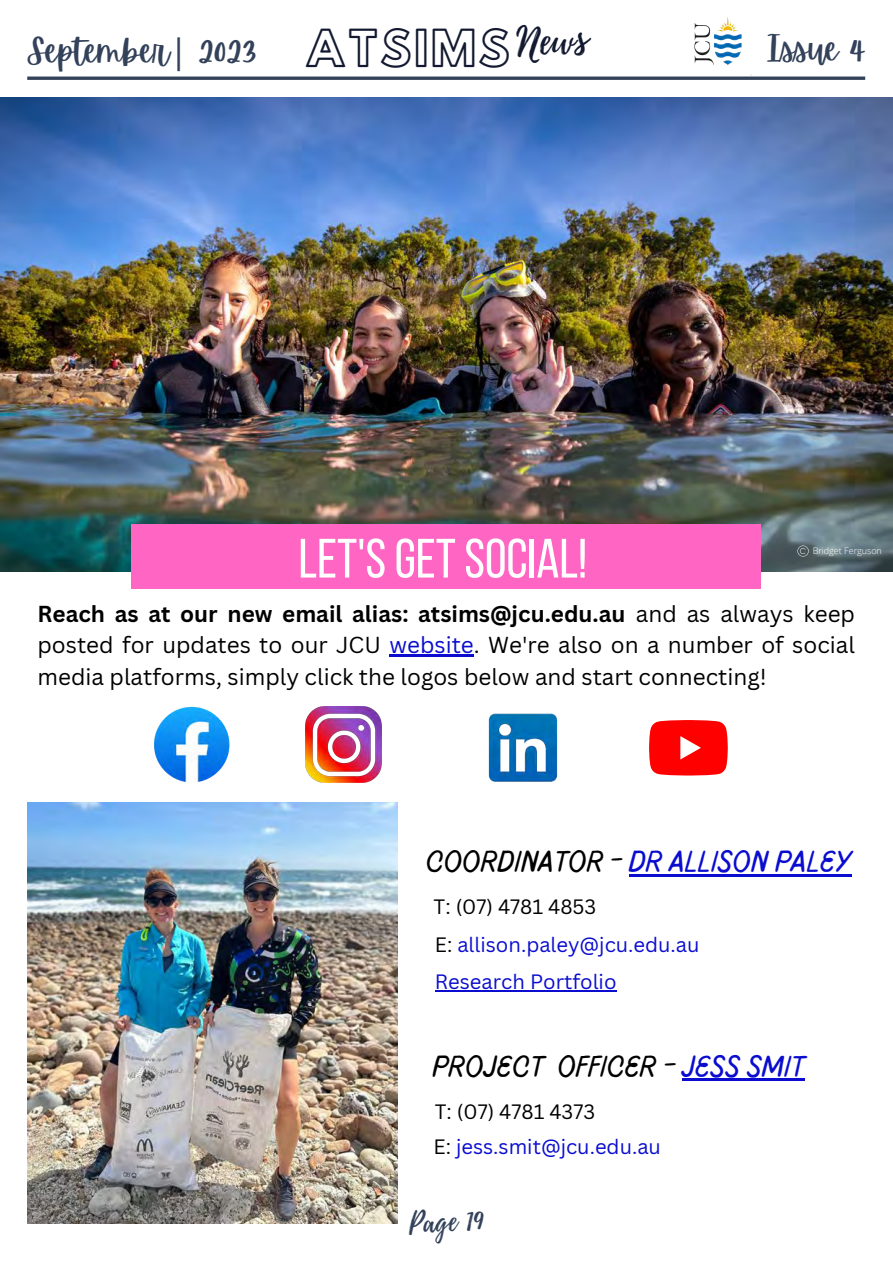
<style>
.page{position:relative;width:893px;height:1264px;background:#fff}
.page>*{position:absolute;margin:0;border:0;box-sizing:border-box;transform-origin:0 0}
.t1{font:55.2px "Bebas Neue";color:#fff}
.t2{font:43.95px "Hussar Ekologiczne 1";letter-spacing:.06em;color:#121930}
.t3{font:39.45px "Playlist Script";color:#121930}
.t4{font:33.75px "Apricots";color:#33425a}
.t5{font:100 30.75px "Pluma";color:#0a0ccf}
.t6{font:100 30.75px "Pluma";color:#000}
.t7{font:29.25px "Playlist Script";color:#33425a}
.t8{font:22.5px/31.5px "Canva Sans";color:#000;text-align:justify}
.t9{font:20.25px "Canva Sans";color:#0a0ccf}
.t10{font:20.25px "Canva Sans";color:#000}
.t11{font:300 9px "Open Sans";color:#fff}
.s1{font-family:"Noto Sans"}
.s2{font-weight:700}
.s3{color:#0a0ccf}
.s4{color:#000}
</style>
<div class="page">
<svg style="left:27px;top:76px;width:838px;height:4px;background:#505d72"></svg>
<img style="left:683px;top:17px;width:69px;height:60px">
<img style="left:0;top:98px;width:892px;height:473px">
<div style="left:131px;top:524px;width:630px;height:65px;background:#ff66c4"></div>
<img style="left:488px;top:713px;width:70px;height:69px">
<img style="left:154px;top:706px;width:75px;height:76px">
<img style="left:305px;top:706px;width:77px;height:76px">
<svg style="left:649px;top:720px;width:78px;height:55px;background:#ff1a1a"></svg>
<img style="left:28px;top:803px;width:369px;height:420px">
<hr style="left:389px;top:654px;width:85px;height:2px;background:#0a0ccf">
<hr style="left:629px;top:874px;width:222px;height:2px;background:#0a0ccf">
<hr style="left:682px;top:1078px;width:123px;height:3px;background:#0a0ccf">
<svg style="left:797px;top:545px;width:11px;height:11px"></svg>
<hr style="left:435px;top:990px;width:181px;height:1px;background:#0a0ccf">
<p class="t4" style="left:27px;top:32px;width:231px">September<span class="s1">|</span> 2023</p>
<p class="t2" style="left:305px;top:31px;width:206px">ATSIMS</p>
<p class="t3" style="left:514px;top:15px;width:73px;rotate:-5deg">News</p>
<p class="t4" style="left:767px;top:29px;width:99px">Issue 4</p>
<p class="t1" style="left:298px;top:536px;width:290px">LET'S GET SOCIAL!</p>
<p class="t11" style="left:812px;top:544px;width:71px">Bridget Ferguson</p>
<p class="t8" style="left:38px;top:597px;width:819px"><span class="s2">Reach as at our new email alias: atsims@jcu.edu.au</span> and as always keep posted for updates to our JCU <span class="s3">website</span>. We're also on a number of social media platforms, simply click the logos below and start connecting!</p>
<p class="t5" style="left:426px;top:847px;width:427px"><span class="s4">COORDINATOR -</span> DR ALLISON PALEY</p>
<p class="t10" style="left:433px;top:892px;width:164px">T: (07) 4781 4853</p>
<p class="t9" style="left:435px;top:930px;width:266px"><span class="s4">E:</span> allison.paley@jcu.edu.au</p>
<p class="t9" style="left:435px;top:967px;width:183px">Research Portfolio</p>
<p class="t6" style="left:432px;top:1051px;width:374px">PROJECT OFFICER - <span class="s3">JESS SMIT</span></p>
<p class="t10" style="left:435px;top:1097px;width:162px">T: (07) 4781 4373</p>
<p class="t9" style="left:433px;top:1131px;width:229px"><span class="s4">E:</span> jess.smit@jcu.edu.au</p>
<p class="t7" style="left:406px;top:1203px;width:77px;rotate:-5deg">Page 19</p>
</div>
